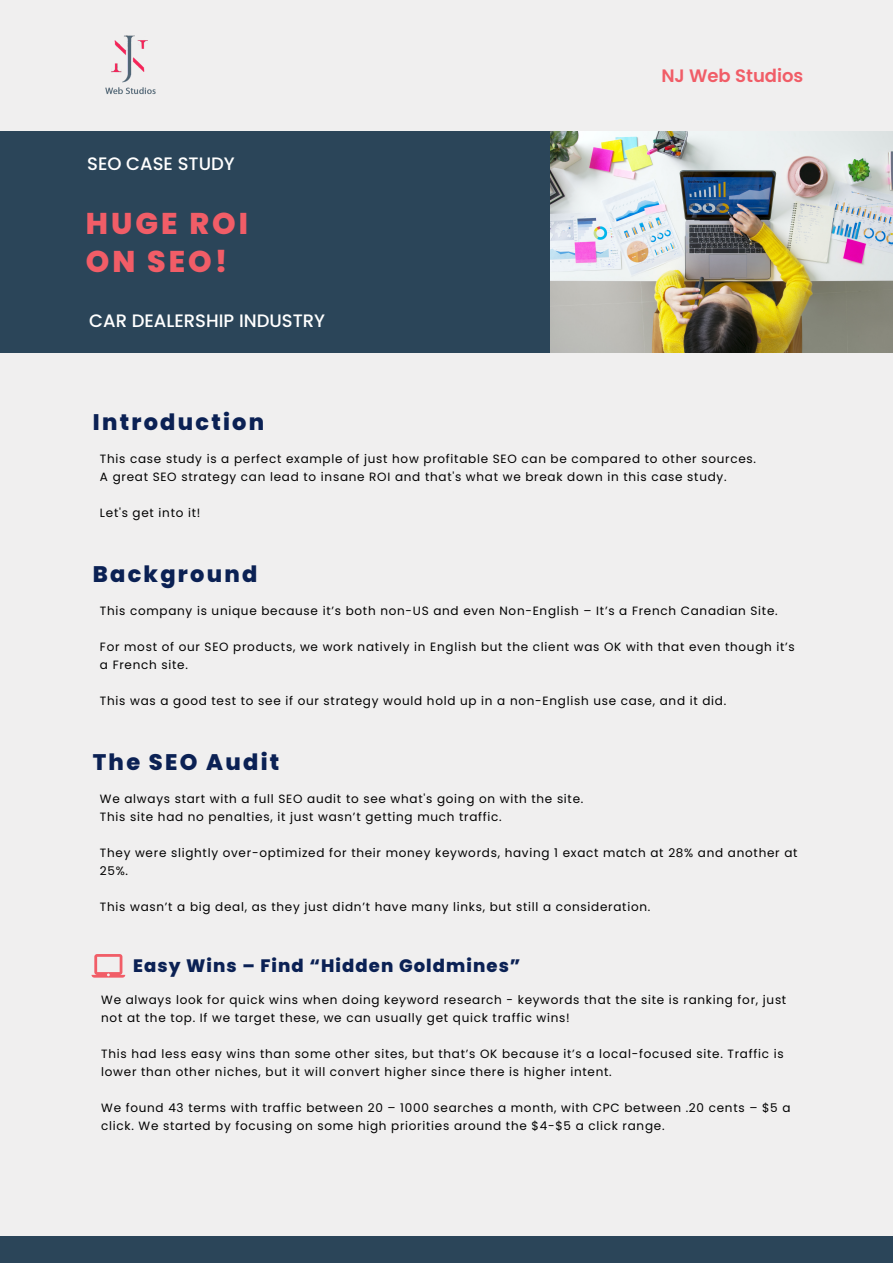
<style>
.page{position:relative;width:893px;height:1264px;background:#fff}
.page>*{position:absolute;margin:0;border:0;box-sizing:border-box;transform-origin:0 0}
.t1{font:800 30px/38.2px "Poppins";letter-spacing:.1em;color:#f15d67}
.t2{font:800 22.5px "Poppins";letter-spacing:.1em;color:#0b2154}
.t3{font:500 18px "Poppins";color:#fff}
.t4{font:800 18px "Poppins";letter-spacing:.06em;color:#0b2154}
.t5{font:600 18px "Poppins";color:#f15d67}
.t6{font:12px/18px "Poppins";letter-spacing:.06em;color:#000}
</style>
<div class="page">
<div style="left:0;top:0;width:892px;height:1262px;background:#f0efef"></div>
<div style="left:0;top:131px;width:550px;height:222px;background:#2b4559"></div>
<div style="left:0;top:1235px;width:892px;height:27px;background:#2b4559"></div>
<img style="left:105px;top:35px;width:51px;height:59px">
<img style="left:550px;top:131px;width:342px;height:222px">
<svg style="left:91px;top:954px;width:34px;height:23px"></svg>
<h3 class="t3" style="left:87px;top:151px;width:149px">SEO CASE STUDY</h3>
<h1 class="t1" style="left:86px;top:204px;width:164px">HUGE ROI<br>ON SEO!</h1>
<h3 class="t3" style="left:89px;top:308px;width:237px">CAR DEALERSHIP INDUSTRY</h3>
<h2 class="t2" style="left:93px;top:406px;width:173px">Introduction</h2>
<h3 class="t5" style="left:661px;top:63px;width:144px">NJ Web Studios</h3>
<p class="t6" style="left:100px;top:450px;width:657px">This case study is a perfect example of just how profitable SEO can be compared to other sources.<br>A great SEO strategy can lead to insane ROI and that's what we break down in this case study.</p>
<p class="t6" style="left:100px;top:503px;width:102px">Let's get into it!</p>
<h2 class="t2" style="left:93px;top:558px;width:166px">Background</h2>
<p class="t6" style="left:100px;top:601px;width:679px">This company is unique because it’s both non-US and even Non-English – It’s a French Canadian Site.</p>
<p class="t6" style="left:100px;top:637px;width:696px">For most of our SEO products, we work natively in English but the client was OK with that even though it’s a French site.</p>
<p class="t6" style="left:100px;top:691px;width:627px">This was a good test to see if our strategy would hold up in a non-English use case, and it did.</p>
<h2 class="t2" style="left:93px;top:746px;width:188px">The SEO Audit</h2>
<p class="t6" style="left:100px;top:789px;width:485px">We always start with a full SEO audit to see what's going on with the site.<br>This site had no penalties, it just wasn’t getting much traffic.</p>
<p class="t6" style="left:100px;top:843px;width:699px">They were slightly over-optimized for their money keywords, having 1 exact match at 28% and another at<br>25%.</p>
<p class="t6" style="left:100px;top:897px;width:552px">This wasn’t a big deal, as they just didn’t have many links, but still a consideration.</p>
<h3 class="t4" style="left:133px;top:953px;width:389px">Easy Wins – Find “Hidden Goldmines”</h3>
<p class="t6" style="left:101px;top:991px;width:686px">We always look for quick wins when doing keyword research - keywords that the site is ranking for, just not at the top. If we target these, we can usually get quick traffic wins!</p>
<p class="t6" style="left:101px;top:1045px;width:683px">This had less easy wins than some other sites, but that’s OK because it’s a local-focused site. Traffic is lower than other niches, but it will convert higher since there is higher intent.</p>
<p class="t6" style="left:101px;top:1099px;width:690px">We found 43 terms with traffic between 20 – 1000 searches a month, with CPC between .20 cents – $5 a click. We started by focusing on some high priorities around the $4-$5 a click range.</p>
</div>
